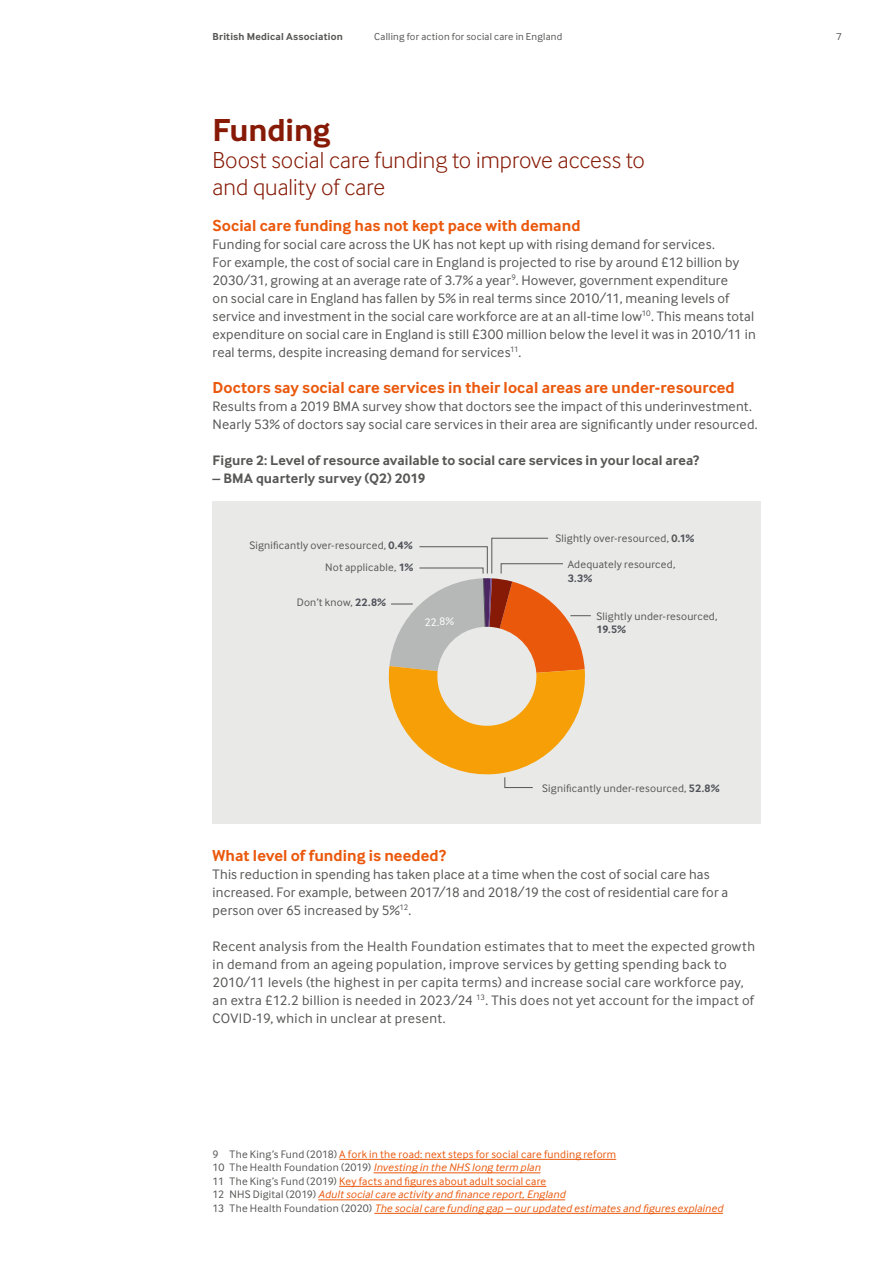
<style>
.page{position:relative;width:893px;height:1263px;background:#fff}
.page>*{position:absolute;margin:0;border:0;box-sizing:border-box;transform-origin:0 0}
.t1{font:700 33px "Inter Face";letter-spacing:-.005em;color:#861a06}
.t2{font:300 24px/27px "Inter Face";color:#861a06}
.t3{font:700 16.5px "Inter Face";letter-spacing:.005em;color:#ea580c}
.t4{font:14.25px/18px "Inter Face";letter-spacing:.015em;color:#575756}
.t5{font:700 14.25px "Inter Face";letter-spacing:.01em;color:#575756}
.t6{font:italic 11.25px/13.5px "Inter Face";letter-spacing:.02em;color:#ea580c}
.t7{font:11.25px "Inter Face";letter-spacing:.02em;color:#575756}
.t8{font:700 11.25px "Inter Face";color:#50535a}
.t9{font:11.25px "Inter Face";color:#fff}
.t10{font:10.5px "Inter Face";letter-spacing:.025em;color:#575756}
.t11{font:700 10.5px "Inter Face";letter-spacing:.02em;color:#575756}
.s1{font-weight:700;color:#50535a}
.s2{font-weight:700}
.s3{font-style:normal;color:#575756}
.s4{font-style:normal}
</style>
<div class="page">
<hr style="left:339px;top:1159px;width:277px;height:1px;background:#ea580c">
<hr style="left:373px;top:1172px;width:167px;height:1px;background:#ea580c">
<hr style="left:339px;top:1186px;width:207px;height:1px;background:#ea580c">
<hr style="left:318px;top:1199px;width:247px;height:1px;background:#ea580c">
<hr style="left:374px;top:1213px;width:349px;height:1px;background:#ea580c">
<div style="left:213px;top:501px;width:548px;height:323px;background:#e9eae8"></div>
<svg style="left:389px;top:538px;width:202px;height:250px"></svg>
<p class="t11" style="left:213px;top:30px;width:132px">British Medical Association</p>
<p class="t10" style="left:374px;top:31px;width:190px">Calling for action for social care in England</p>
<p class="t10" style="left:836px;top:31px;width:7px">7</p>
<h1 class="t1" style="left:213px;top:111px;width:119px">Funding</h1>
<h2 class="t2" style="left:213px;top:146px;width:434px">Boost social care funding to improve access to and quality of care</h2>
<p class="t3" style="left:213px;top:216px;width:369px">Social care funding has not kept pace with demand</p>
<p class="t4" style="left:213px;top:235px;width:545px">Funding for social care across the UK has not kept up with rising demand for services.<br>For example, the cost of social care in England is projected to rise by around £12 billion by 2030/31, growing at an average rate of 3.7% a year<sup>9</sup>. However, government expenditure<br>on social care in England has fallen by 5% in real terms since 2010/11, meaning levels of service and investment in the social care workforce are at an all-time low<sup>10</sup>. This means total expenditure on social care in England is still £300 million below the level it was in 2010/11 in real terms, despite increasing demand for services<sup>11</sup>.</p>
<p class="t3" style="left:213px;top:378px;width:524px">Doctors say social care services in their local areas are under-resourced</p>
<p class="t4" style="left:213px;top:397px;width:546px">Results from a 2019 BMA survey show that doctors see the impact of this underinvestment.<br>Nearly 53% of doctors say social care services in their area are significantly under resourced.</p>
<p class="t5" style="left:213px;top:452px;width:488px">Figure 2: Level of resource available to social care services in your local area?</p>
<p class="t5" style="left:213px;top:470px;width:215px">– BMA quarterly survey (Q2) 2019</p>
<p class="t7" style="left:249px;top:539px;width:165px">Significantly over-resourced, <span class="s1">0.4%</span></p>
<p class="t7" style="left:325px;top:561px;width:89px">Not applicable, <span class="s1">1%</span></p>
<p class="t7" style="left:297px;top:596px;width:91px">Don’t know, <span class="s1">22.8%</span></p>
<p class="t9" style="left:424px;top:616px;width:31px;rotate:-2deg">22.8%</p>
<p class="t7" style="left:556px;top:532px;width:140px">Slightly over-resourced, <span class="s2">0.</span><span class="s1">1%</span></p>
<p class="t7" style="left:568px;top:558px;width:109px">Adequately resourced,</p>
<p class="t8" style="left:568px;top:572px;width:26px">3.3%</p>
<p class="t7" style="left:596px;top:610px;width:122px">Slightly under-resourced,</p>
<p class="t8" style="left:596px;top:623px;width:31px">19.5%</p>
<p class="t7" style="left:542px;top:782px;width:179px">Significantly under-resourced, <span class="s1">52.8%</span></p>
<p class="t3" style="left:213px;top:846px;width:235px">What level of funding is needed?</p>
<p class="t4" style="left:213px;top:865px;width:517px">This reduction in spending has taken place at a time when the cost of social care has increased. For example, between 2017/18 and 2018/19 the cost of residential care for a person over 65 increased by 5%<sup>12</sup>.</p>
<p class="t4" style="left:213px;top:937px;width:544px">Recent analysis from the Health Foundation estimates that to meet the expected growth in demand from an ageing population, improve services by getting spending back to 2010/11 levels (the highest in per capita terms) and increase social care workforce pay, an extra £12.2 billion is needed in 2023/24 <sup>13</sup>. This does not yet account for the impact of COVID-19, which in unclear at present.</p>
<p class="t6" style="left:213px;top:1147px;width:512px"><span class="s3">9 The King’s Fund (2018)</span> <span class="s4">A fork in the road: next steps for social care funding reform<br></span><span class="s3">10 The Health Foundation (2019)</span> Investing in the NHS long term plan<br><span class="s3">11 The King’s Fund (2019)</span> <span class="s4">Key facts and figures about adult social care<br></span><span class="s3">12 NHS Digital (2019)</span> Adult social care activity and finance report, England<br><span class="s3">13 The Health Foundation (2020)</span> The social care funding gap – our updated estimates and figures explained</p>
</div>
